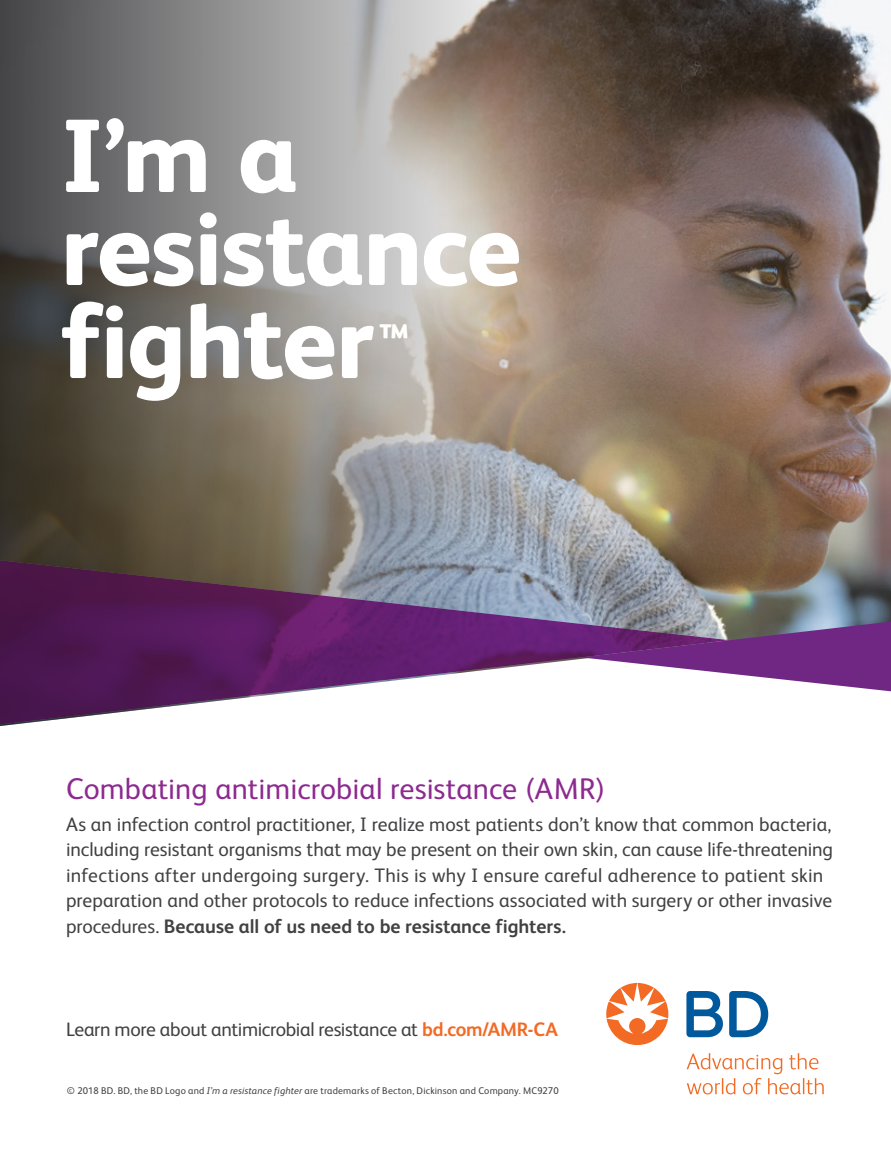
<style>
.page{position:relative;width:891px;height:1161px;background:#fff}
.page>*{position:absolute;margin:0;border:0;box-sizing:border-box;transform-origin:0 0}
.t1{font:800 104.1px/93px "FS Albert Pro";letter-spacing:-.02em;color:#fff}
.t2{font:30px "FS Albert Pro";letter-spacing:.005em;color:#8d2a90}
.t3{font:19.5px/25.5px "FS Albert Pro";color:#414042}
.t4{font:19.5px "FS Albert Pro";letter-spacing:-.02em;color:#414042}
.t5{font:9.75px "FS Albert Pro";letter-spacing:.02em;color:#414042}
.s1{font-weight:700}
.s2{font-weight:700;color:#f26a24}
.s3{font-style:italic}
</style>
<div class="page">
<svg style="left:686px;top:991px;width:82px;height:46px"></svg>
<svg style="left:606px;top:983px;width:62px;height:62px"></svg>
<svg style="left:687px;top:1053px;width:137px;height:41px"></svg>
<img style="left:527px;top:0;width:364px;height:692px">
<svg style="left:0;top:0;width:527px;height:559px;background:#87837d"></svg>
<svg style="left:730px;top:622px;width:161px;height:69px;background:#814c92"></svg>
<svg style="left:0;top:559px;width:730px;height:167px"></svg>
<h1 class="t1" style="left:60px;top:102px;width:463px">I’m a resistance fighter<sup>™</sup></h1>
<h2 class="t2" style="left:66px;top:767px;width:541px">Combating antimicrobial resistance (AMR)</h2>
<p class="t3" style="left:66px;top:810px;width:769px">As an infection control practitioner, I realize most patients don’t know that common bacteria, including resistant organisms that may be present on their own skin, can cause life-threatening infections after undergoing surgery. This is why I ensure careful adherence to patient skin preparation and other protocols to reduce infections associated with surgery or other invasive procedures. <span class="s1">Because all of us need to be resistance fighters.</span></p>
<p class="t4" style="left:66px;top:1016px;width:493px">Learn more about antimicrobial resistance at <span class="s2">bd.com/AMR-CA</span></p>
<p class="t5" style="left:67px;top:1084px;width:493px">© 2018 BD. BD, the BD Logo and <span class="s3">I’m a resistance fighter</span> are trademarks of Becton, Dickinson and Company. MC9270</p>
</div>
